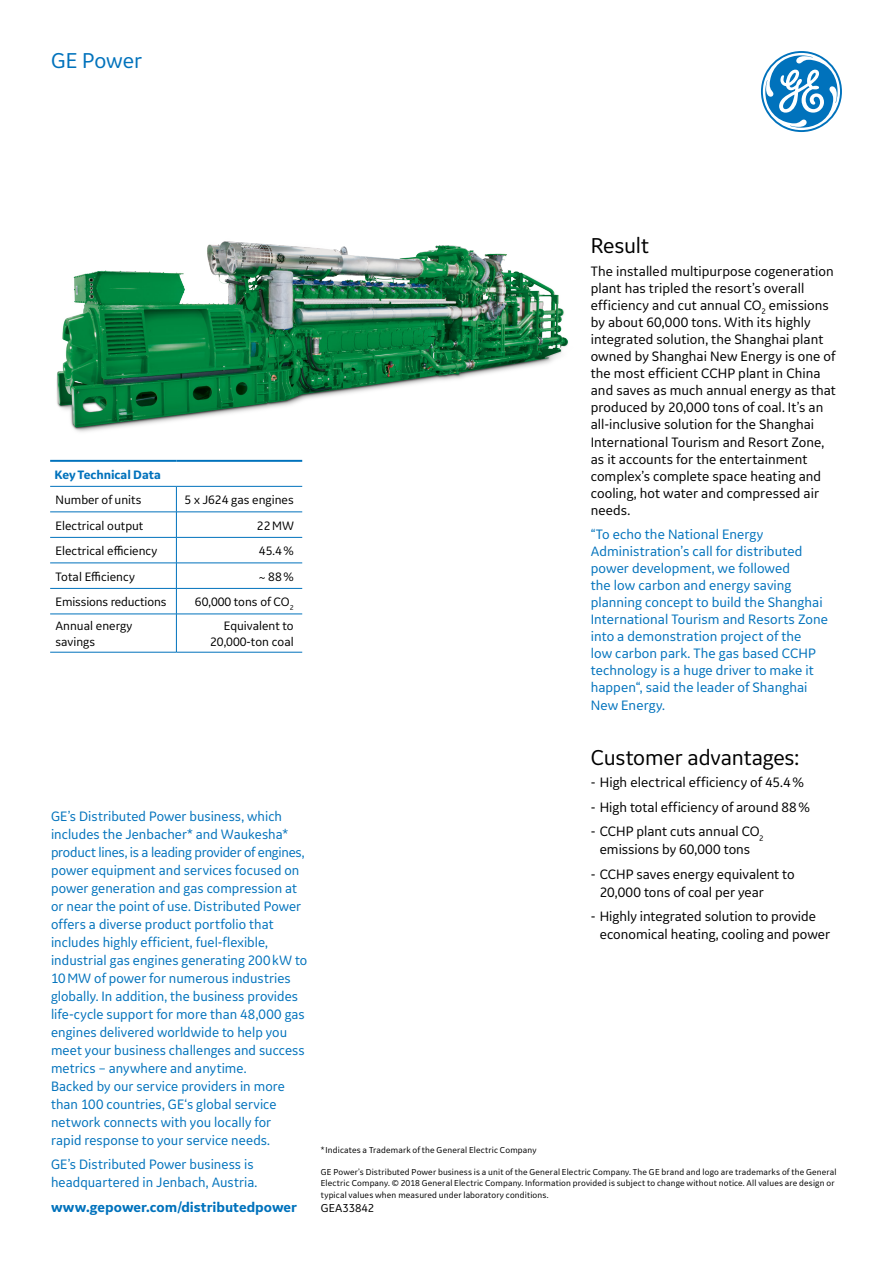
<style>
.page{position:relative;width:893px;height:1263px;background:#fff}
.page>*{position:absolute;margin:0;border:0;box-sizing:border-box;transform-origin:0 0}
.t1{font:22.5px "GE Inspira Sans";letter-spacing:-.01em;color:#000}
.t2{font:22.5px "GE Inspira Sans";letter-spacing:-.005em;color:#0072bc}
.t3{font:14.25px/18px "GE Inspira Sans";letter-spacing:.005em;color:#0072bc}
.t4{font:14.25px/17.1px "GE Inspira Sans";color:#000}
.t5{font:700 14.25px "GE Inspira Sans";color:#0072bc}
.t6{font:12.75px/16.5px "GE Inspira Sans";color:#000}
.t7{font:700 12.75px "GE Inspira Sans";letter-spacing:-.01em;color:#0072bc}
.t8{font:12px "GE Inspira Sans";color:#000}
.t9{font:9px/11.2px "GE Inspira Sans";letter-spacing:.015em;color:#000}
</style>
<div class="page">
<svg style="left:761px;top:51px;width:81px;height:81px"></svg>
<hr style="left:50px;top:460px;width:126px;height:2px;background:#0072bc">
<hr style="left:176px;top:460px;width:126px;height:2px;background:#0072bc">
<hr style="left:50px;top:486px;width:126px;height:1px;background:#0072bc">
<hr style="left:176px;top:486px;width:126px;height:1px;background:#0072bc">
<hr style="left:50px;top:512px;width:126px;height:1px;background:#0072bc">
<hr style="left:50px;top:537px;width:126px;height:1px;background:#0072bc">
<hr style="left:50px;top:563px;width:126px;height:1px;background:#0072bc">
<hr style="left:50px;top:588px;width:126px;height:1px;background:#0072bc">
<hr style="left:50px;top:614px;width:126px;height:1px;background:#0072bc">
<hr style="left:50px;top:652px;width:126px;height:1px;background:#0072bc">
<svg style="left:176px;top:486px;width:1px;height:128px"></svg>
<hr style="left:176px;top:614px;width:1px;height:38px;background:#0072bc">
<hr style="left:176px;top:512px;width:126px;height:1px;background:#0072bc">
<hr style="left:176px;top:537px;width:126px;height:1px;background:#0072bc">
<hr style="left:176px;top:563px;width:126px;height:1px;background:#0072bc">
<hr style="left:176px;top:588px;width:126px;height:1px;background:#0072bc">
<hr style="left:176px;top:614px;width:126px;height:1px;background:#0072bc">
<hr style="left:176px;top:652px;width:126px;height:1px;background:#0072bc">
<img style="left:56px;top:241px;width:512px;height:191px">
<h1 class="t2" style="left:51px;top:47px;width:93px">GE Power</h1>
<p class="t7" style="left:54px;top:466px;width:108px">Key Technical Data</p>
<p class="t6" style="left:55px;top:491px;width:87px">Number of units</p>
<p class="t6" style="left:185px;top:491px;width:111px">5 x J624 gas engines</p>
<p class="t6" style="left:55px;top:517px;width:90px">Electrical output</p>
<p class="t6" style="left:257px;top:517px;width:39px">22MW</p>
<p class="t6" style="left:55px;top:542px;width:103px">Electrical efficiency</p>
<p class="t6" style="left:259px;top:542px;width:36px">45.4%</p>
<p class="t6" style="left:55px;top:568px;width:81px">Total Efficiency</p>
<p class="t6" style="left:259px;top:568px;width:36px">~ 88%</p>
<p class="t6" style="left:55px;top:593px;width:113px">Emissions reductions</p>
<p class="t6" style="left:195px;top:593px;width:100px">60,000 tons of CO<sub>2</sub></p>
<p class="t6" style="left:55px;top:617px;width:78px">Annual energy savings</p>
<p class="t6" style="left:210px;top:617px;width:85px;text-align:right">Equivalent to<br>20,000-ton coal</p>
<p class="t3" style="left:51px;top:807px;width:258px">GE’s Distributed Power business, which includes the Jenbacher* and Waukesha* product lines, is a leading provider of engines, power equipment and services focused on power generation and gas compression at or near the point of use. Distributed Power offers a diverse product portfolio that includes highly efficient, fuel-flexible, industrial gas engines generating 200kW to 10MW of power for numerous industries globally. In addition, the business provides life-cycle support for more than 48,000 gas engines delivered worldwide to help you meet your business challenges and success metrics – anywhere and anytime.<br>Backed by our service providers in more than 100 countries, GE‘s global service network connects with you locally for<br>rapid response to your service needs.</p>
<p class="t3" style="left:51px;top:1155px;width:208px">GE’s Distributed Power business is headquartered in Jenbach, Austria.</p>
<p class="t5" style="left:51px;top:1198px;width:247px">www.gepower.com/distributedpower</p>
<h1 class="t1" style="left:591px;top:232px;width:60px">Result</h1>
<p class="t4" style="left:591px;top:262px;width:247px">The installed multipurpose cogeneration plant has tripled the resort’s overall efficiency and cut annual CO<sub>2</sub> emissions by about 60,000 tons. With its highly integrated solution, the Shanghai plant owned by Shanghai New Energy is one of the most efficient CCHP plant in China and saves as much annual energy as that produced by 20,000 tons of coal. It’s an all-inclusive solution for the Shanghai International Tourism and Resort Zone, as it accounts for the entertainment complex’s complete space heating and cooling, hot water and compressed air needs.</p>
<p class="t3" style="left:591px;top:525px;width:239px;line-height:17.1px">“To echo the National Energy Administration’s call for distributed power development, we followed<br>the low carbon and energy saving planning concept to build the Shanghai International Tourism and Resorts Zone into a demonstration project of the<br>low carbon park. The gas based CCHP technology is a huge driver to make it happen“, said the leader of Shanghai New Energy.</p>
<h1 class="t1" style="left:591px;top:743px;width:210px">Customer advantages:</h1>
<p class="t4" style="left:591px;top:773px;width:215px">- High electrical efficiency of 45.4%</p>
<p class="t4" style="left:591px;top:798px;width:221px">- High total efficiency of around 88%</p>
<p class="t4" style="left:591px;top:822px;width:174px;line-height:18px;text-align:center">- CCHP plant cuts annual CO<sub>2 </sub>emissions by 60,000 tons</p>
<p class="t4" style="left:600px;top:864px;width:196px;line-height:18px;text-indent:-9px">- CCHP saves energy equivalent to<br>20,000 tons of coal per year</p>
<p class="t4" style="left:600px;top:907px;width:232px;line-height:18px;text-indent:-9px">- Highly integrated solution to provide economical heating, cooling and power</p>
<p class="t9" style="left:321px;top:1144px;width:217px">*Indicates a Trademark of the General Electric Company</p>
<p class="t9" style="left:321px;top:1166px;width:517px">GE Power’s Distributed Power business is a unit of the General Electric Company. The GE brand and logo are trademarks of the General<br>Electric Company. © 2018 General Electric Company. Information provided is subject to change without notice. All values are design or typical values when measured under laboratory conditions.</p>
<p class="t8" style="left:321px;top:1200px;width:55px">GEA33842</p>
</div>
